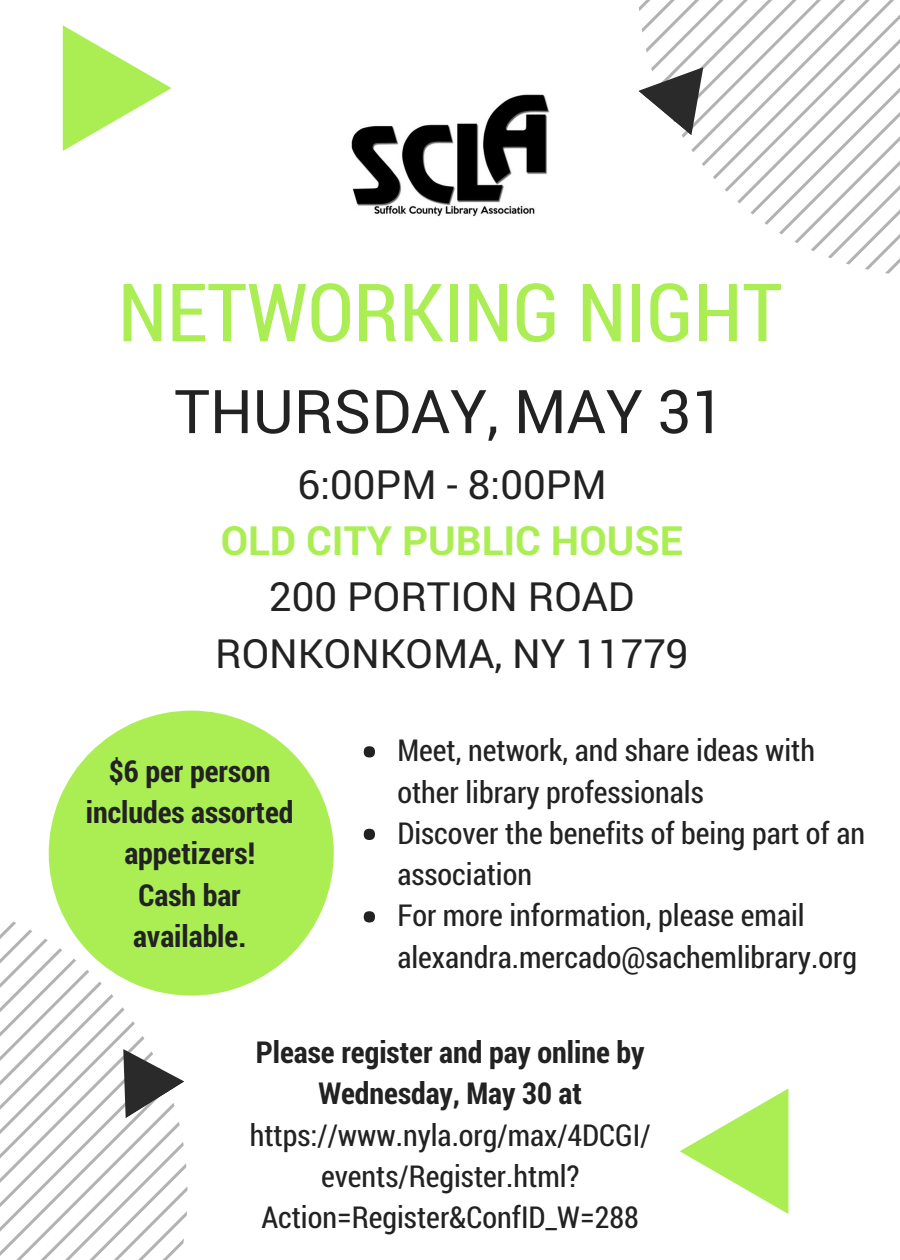
<style>
.page{position:relative;width:900px;height:1260px;background:#fff}
.page>*{position:absolute;margin:0;border:0;box-sizing:border-box;transform-origin:0 0}
.t1{font:80.5px "Roboto Condensed";color:#abee54}
.t2{font:60.5px "Roboto";color:#222}
.t3{font:40.25px/56.2px "Roboto";color:#222;text-align:center}
.t4{font:700 40.25px "Roboto";color:#abee54}
.t5{font:30.25px/41.2px "Roboto Condensed";color:#222}
.t6{font:700 30.25px/41.2px "Roboto Condensed";color:#222;text-align:center}
</style>
<div class="page">
<svg style="left:680px;top:1088px;width:108px;height:126px"></svg>
<svg style="left:0;top:922px;width:187px;height:338px"></svg>
<svg style="left:63px;top:25px;width:109px;height:126px"></svg>
<svg style="left:638px;top:0;width:262px;height:274px"></svg>
<img style="left:351px;top:94px;width:199px;height:123px">
<svg style="left:49px;top:711px;width:285px;height:285px;fill:#abee54"></svg>
<div style="left:364px;top:746px;width:11px;height:12px;background:#222;border-radius:50%"></div>
<div style="left:364px;top:829px;width:11px;height:11px;background:#222;border-radius:50%"></div>
<div style="left:364px;top:911px;width:11px;height:11px;background:#222;border-radius:50%"></div>
<h1 class="t1" style="left:118px;top:257px;width:666px">NETWORKING NIGHT</h1>
<h2 class="t2" style="left:174px;top:370px;width:553px">THURSDAY, MAY 31</h2>
<h3 class="t3" style="left:298px;top:455px;width:311px">6:00PM - 8:00PM</h3>
<h3 class="t4" style="left:221px;top:513px;width:464px">OLD CITY PUBLIC HOUSE</h3>
<h3 class="t3" style="left:215px;top:567px;width:475px">200 PORTION ROAD<br>RONKONKOMA, NY 11779</h3>
<p class="t6" style="left:86px;top:749px;width:209px">$6 per person includes assorted appetizers!<br>Cash bar available.</p>
<p class="t5" style="left:397px;top:729px;width:469px">Meet, network, and share ideas with other library professionals<br>Discover the benefits of being part of an association<br>For more information, please email alexandra.mercado@sachemlibrary.org</p>
<p class="t6" style="left:256px;top:1031px;width:390px">Please register and pay online by<br>Wednesday, May 30 at</p>
<p class="t5" style="left:250px;top:1113px;width:402px;text-align:center">https://www.nyla.org/max/4DCGI/ events/Register.html?<br>Action=Register&amp;ConfID_W=288</p>
</div>
